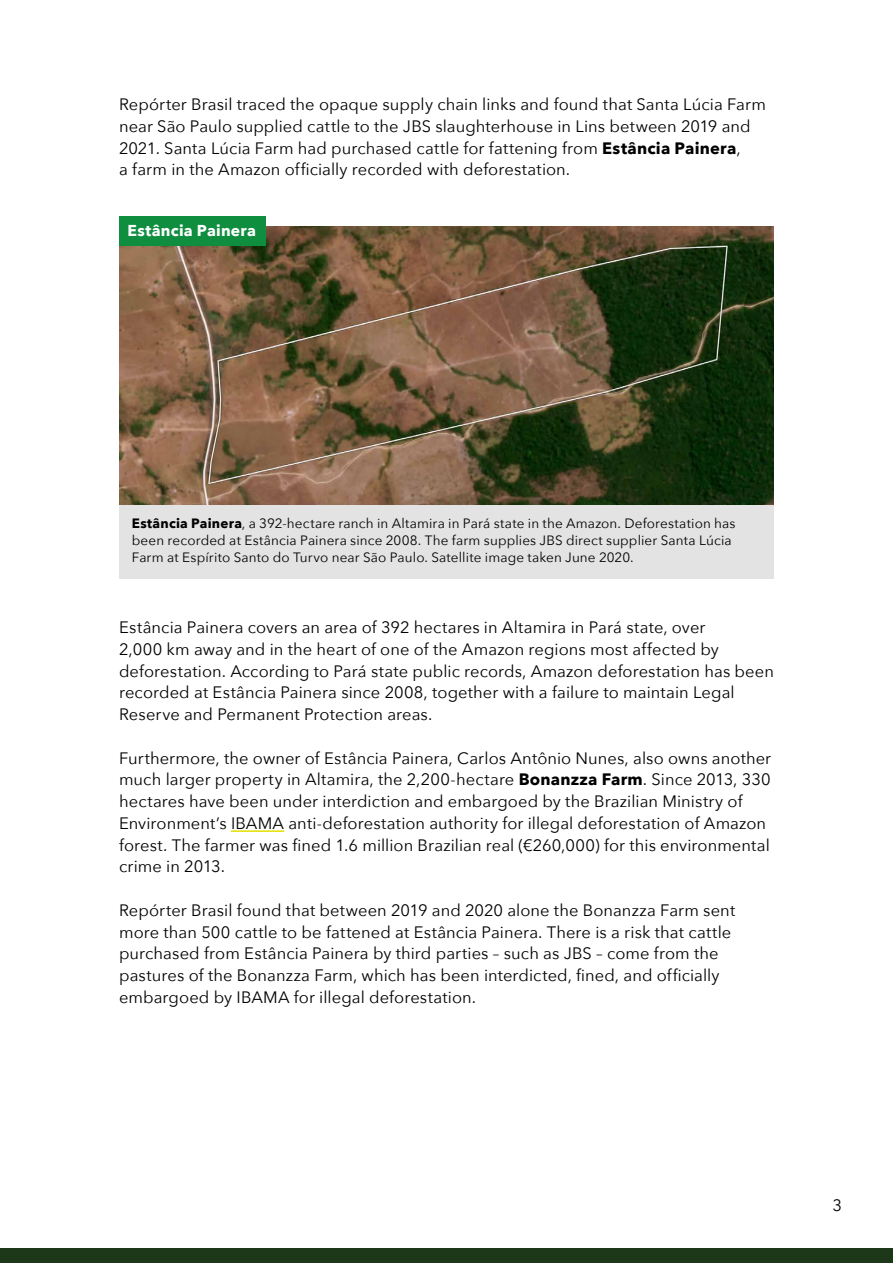
<style>
.page{position:relative;width:893px;height:1263px;background:#fff}
.page>*{position:absolute;margin:0;border:0;box-sizing:border-box;transform-origin:0 0}
.t1{font:16.5px/21.8px "Avenir Next";letter-spacing:.005em;color:#000}
.t2{font:700 15.75px "Avenir Next";letter-spacing:.015em;color:#fff}
.t3{font:13.5px/17.2px "Avenir Next";letter-spacing:.01em;color:#000}
.s1{font-weight:700}
</style>
<div class="page">
<div style="left:0;top:1248px;width:893px;height:15px;background:#1c3819"></div>
<img style="left:119px;top:226px;width:655px;height:280px">
<div style="left:119px;top:216px;width:147px;height:30px;background:#108e40"></div>
<div style="left:119px;top:506px;width:655px;height:73px;background:#e3e3e3"></div>
<hr style="left:231px;top:830px;width:53px;height:2px;background:#e4df00">
<p class="t1" style="left:119px;top:93px;width:648px">Repórter Brasil traced the opaque supply chain links and found that Santa Lúcia Farm near São Paulo supplied cattle to the JBS slaughterhouse in Lins between 2019 and 2021. Santa Lúcia Farm had purchased cattle for fattening from <span class="s1">Estância Painera</span>,<br>a farm in the Amazon officially recorded with deforestation.</p>
<p class="t2" style="left:128px;top:217px;width:130px">Estância Painera</p>
<p class="t3" style="left:132px;top:514px;width:605px"><span class="s1">Estância Painera</span>, a 392-hectare ranch in Altamira in Pará state in the Amazon. Deforestation has been recorded at Estância Painera since 2008. The farm supplies JBS direct supplier Santa Lúcia<br>Farm at Espírito Santo do Turvo near São Paulo. Satellite image taken June 2020.</p>
<p class="t1" style="left:119px;top:616px;width:656px">Estância Painera covers an area of 392 hectares in Altamira in Pará state, over<br>2,000 km away and in the heart of one of the Amazon regions most affected by deforestation. According to Pará state public records, Amazon deforestation has been recorded at Estância Painera since 2008, together with a failure to maintain Legal Reserve and Permanent Protection areas.</p>
<p class="t1" style="left:119px;top:746px;width:654px">Furthermore, the owner of Estância Painera, Carlos Antônio Nunes, also owns another much larger property in Altamira, the 2,200-hectare <span class="s1">Bonanzza Farm</span>. Since 2013, 330 hectares have been under interdiction and embargoed by the Brazilian Ministry of Environment’s IBAMA anti-deforestation authority for illegal deforestation of Amazon forest. The farmer was fined 1.6 million Brazilian real (€260,000) for this environmental crime in 2013.</p>
<p class="t1" style="left:119px;top:898px;width:618px">Repórter Brasil found that between 2019 and 2020 alone the Bonanzza Farm sent more than 500 cattle to be fattened at Estância Painera. There is a risk that cattle purchased from Estância Painera by third parties – such as JBS – come from the pastures of the Bonanzza Farm, which has been interdicted, fined, and officially embargoed by IBAMA for illegal deforestation.</p>
<p class="t1" style="left:832px;top:1194px;width:11px">3</p>
</div>
